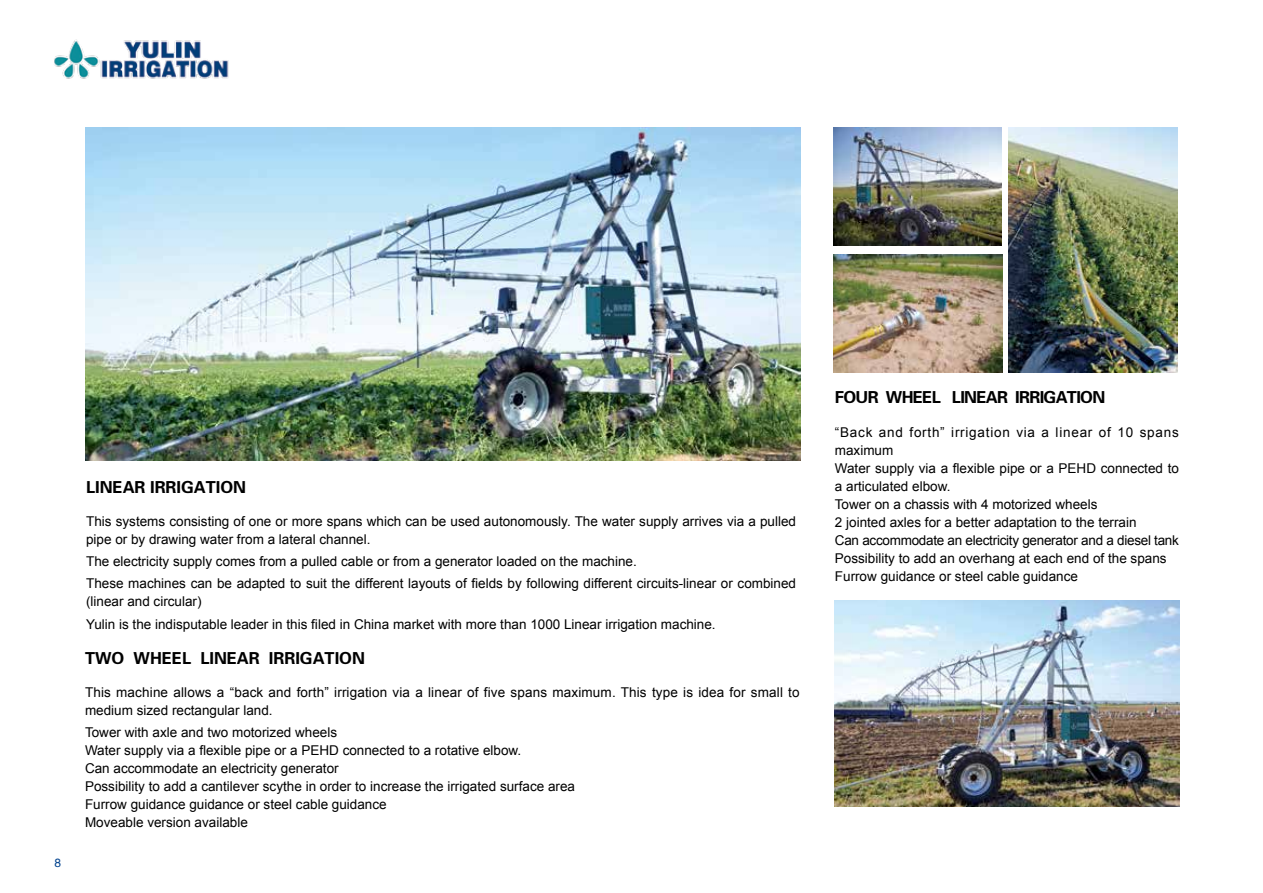
<style>
.page{position:relative;width:1263px;height:893px;background:#fff}
.page>*{position:absolute;margin:0;border:0;box-sizing:border-box;transform-origin:0 0}
.t1{font:16.5px "FZDHTJW GB1 0";color:#000}
.t2{font:16.5px "FZDHTJW GB1 0";letter-spacing:-.04em;color:#000}
.t3{font:13.5px/18px "Arial";color:#000}
.t4{font:12px "FZHTJW GB1 0";color:#00428e}
</style>
<div class="page">
<img style="left:54px;top:39px;width:175px;height:40px">
<img style="left:834px;top:600px;width:345px;height:207px">
<img style="left:833px;top:128px;width:169px;height:117px">
<img style="left:833px;top:254px;width:169px;height:118px">
<img style="left:85px;top:128px;width:715px;height:333px">
<img style="left:1008px;top:128px;width:170px;height:244px">
<p class="t4" style="left:54px;top:856px;width:8px">8</p>
<p class="t1" style="left:86px;top:478px;width:161px">LINEAR IRRIGATION</p>
<p class="t3" style="left:86px;top:512px;width:711px">This systems consisting of one or more spans which can be used autonomously. The water supply arrives via a pulled pipe or by drawing water from a lateral channel.</p>
<p class="t3" style="left:86px;top:550px;width:711px;line-height:22.2px">The electricity supply comes from a pulled cable or from a generator loaded on the machine.<br>These machines can be adapted to suit the different layouts of fields by following different circuits-linear or combined</p>
<p class="t3" style="left:86px;top:591px;width:631px;line-height:22.2px">(linear and circular)<br>Yulin is the indisputable leader in this filed in China market with more than 1000 Linear irrigation machine.</p>
<p class="t1" style="left:85px;top:649px;width:281px">TWO WHEEL LINEAR IRRIGATION</p>
<p class="t3" style="left:85px;top:683px;width:716px">This machine allows a “back and forth” irrigation via a linear of five spans maximum. This type is idea for small to medium sized rectangular land.</p>
<p class="t3" style="left:85px;top:724px;width:491px">Tower with axle and two motorized wheels<br>Water supply via a flexible pipe or a PEHD connected to a rotative elbow.<br>Can accommodate an electricity generator<br>Possibility to add a cantilever scythe in order to increase the irrigated surface area Furrow guidance guidance or steel cable guidance<br>Moveable version available</p>
<p class="t2" style="left:835px;top:388px;width:272px">FOUR WHEEL LINEAR IRRIGATION</p>
<p class="t3" style="left:835px;top:423px;width:346px">“Back and forth” irrigation via a linear of 10 spans maximum<br>Water supply via a flexible pipe or a PEHD connected to a articulated elbow.<br>Tower on a chassis with 4 motorized wheels<br>2 jointed axles for a better adaptation to the terrain<br>Can accommodate an electricity generator and a diesel tank Possibility to add an overhang at each end of the spans Furrow guidance or steel cable guidance</p>
</div>
